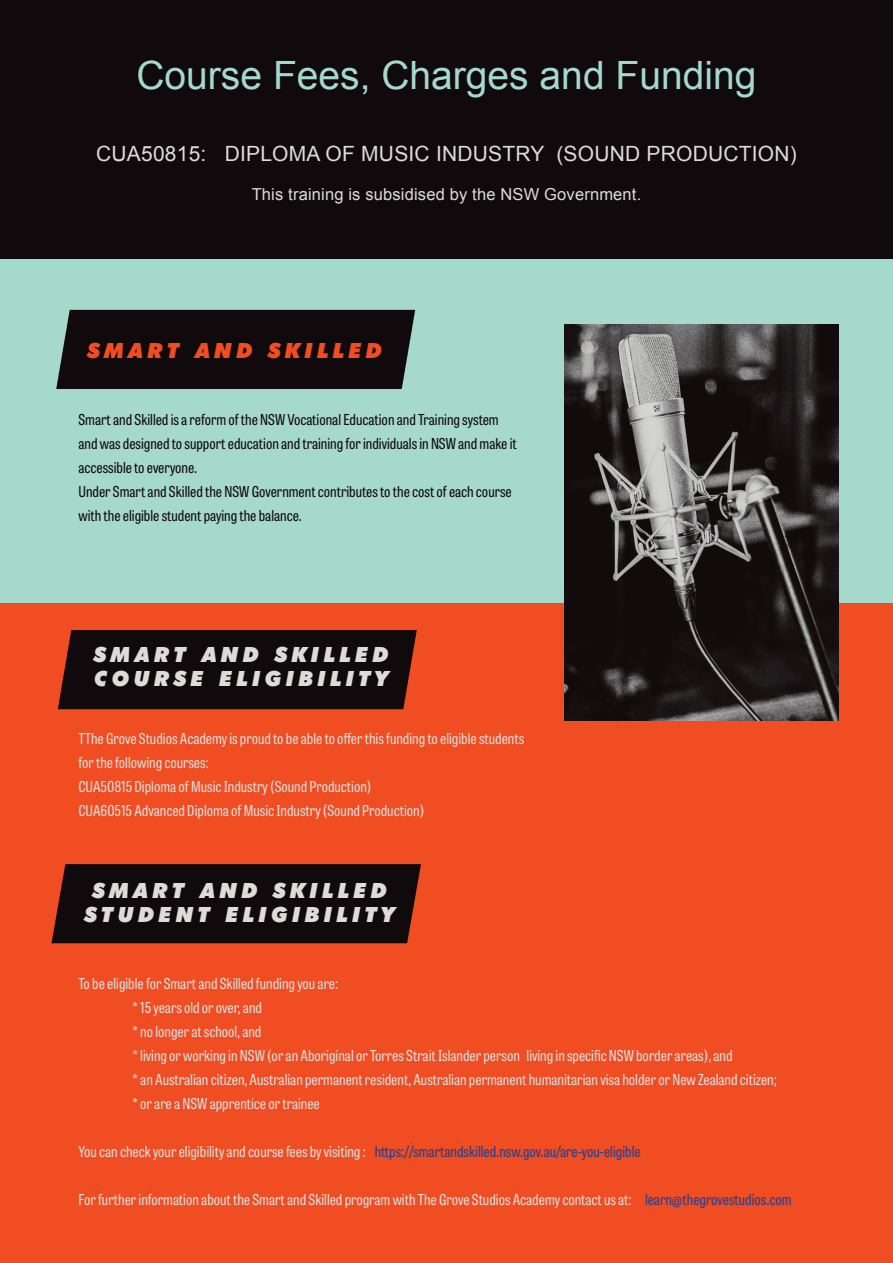
<style>
.page{position:relative;width:893px;height:1263px;background:#fff}
.page>*{position:absolute;margin:0;border:0;box-sizing:border-box;transform-origin:0 0}
.t1{font:39px "Arial";color:#a5d9cb}
.t2{font:italic 900 21px "Futura BT";letter-spacing:.2em;color:#dcdcdb}
.t3{font:21px "Arial";letter-spacing:.01em;color:#dcdcdb}
.t4{font:italic 900 21px "Futura BT";letter-spacing:.2em;color:#f04d22}
.t5{font:16.5px "Arial";letter-spacing:.01em;color:#dcdcdb}
.t6{font:15px/24px "Tablet Gothic Condensed";color:#dcdcdb}
.t7{font:15px/24px "Tablet Gothic Condensed";color:#110a0c}
.t8{font:15px "Tablet Gothic Condensed";color:#253f8e}
.s1{color:#dcdcdb}
.s2{color:#253f8e}
</style>
<div class="page">
<div style="left:0;top:258px;width:893px;height:374px;background:#a5d9cb"></div>
<div style="left:0;top:0;width:893px;height:258px;background:#110a0c"></div>
<div style="left:0;top:604px;width:893px;height:659px;background:#f04d22"></div>
<div style="left:56px;top:310px;width:359px;height:79px;background:#110a0c"></div>
<div style="left:58px;top:630px;width:359px;height:79px;background:#110a0c"></div>
<div style="left:51px;top:864px;width:370px;height:79px;background:#110a0c"></div>
<img style="left:565px;top:324px;width:274px;height:396px">
<p class="t1" style="left:136px;top:50px;width:621px">Course Fees, Charges and Funding</p>
<p class="t3" style="left:96px;top:140px;width:702px">CUA50815: DIPLOMA OF MUSIC INDUSTRY (SOUND PRODUCTION)</p>
<p class="t5" style="left:252px;top:183px;width:391px">This training is subsidised by the NSW Government.</p>
<p class="t4" style="left:87px;top:338px;width:296px">SMART AND SKILLED</p>
<p class="t7" style="left:78px;top:407px;width:440px">Smart and Skilled is a reform of the NSW Vocational Education and Training system and was designed to support education and training for individuals in NSW and make it accessible to everyone.</p>
<p class="t7" style="left:78px;top:479px;width:435px">Under Smart and Skilled the NSW Government contributes to the cost of each course with the eligible student paying the balance.</p>
<p class="t2" style="left:94px;top:642px;width:296px">SMART AND SKILLED</p>
<p class="t2" style="left:94px;top:666px;width:296px">COURSE ELIGIBILITY</p>
<p class="t6" style="left:78px;top:726px;width:447px">TThe Grove Studios Academy is proud to be able to offer this funding to eligible students for the following courses:</p>
<p class="t6" style="left:78px;top:774px;width:295px">CUA50815 Diploma of Music Industry (Sound Production)</p>
<p class="t6" style="left:78px;top:798px;width:347px">CUA60515 Advanced Diploma of Music Industry (Sound Production)</p>
<p class="t2" style="left:92px;top:877px;width:296px">SMART AND SKILLED</p>
<p class="t2" style="left:85px;top:901px;width:312px">STUDENT ELIGIBILITY</p>
<p class="t6" style="left:78px;top:971px;width:261px">To be eligible for Smart and Skilled funding you are:</p>
<p class="t6" style="left:132px;top:995px;width:131px">* 15 years old or over, and</p>
<p class="t6" style="left:132px;top:1019px;width:130px">* no longer at school, and</p>
<p class="t6" style="left:132px;top:1043px;width:602px">* living or working in NSW (or an Aboriginal or Torres Strait Islander person living in specific NSW border areas), and</p>
<p class="t6" style="left:132px;top:1067px;width:646px">* an Australian citizen, Australian permanent resident, Australian permanent humanitarian visa holder or New Zealand citizen;</p>
<p class="t6" style="left:132px;top:1091px;width:189px">* or are a NSW apprentice or trainee</p>
<p class="t8" style="left:78px;top:1142px;width:564px"><span class="s1">You can check your eligibility and course fees by visiting :</span> https://smartandskilled.nsw.gov.au/are-you-eligible</p>
<p class="t6" style="left:78px;top:1187px;width:715px">For further information about the Smart and Skilled program with The Grove Studios Academy contact us at: <span class="s2">learn@thegrovestudios.com</span></p>
</div>
